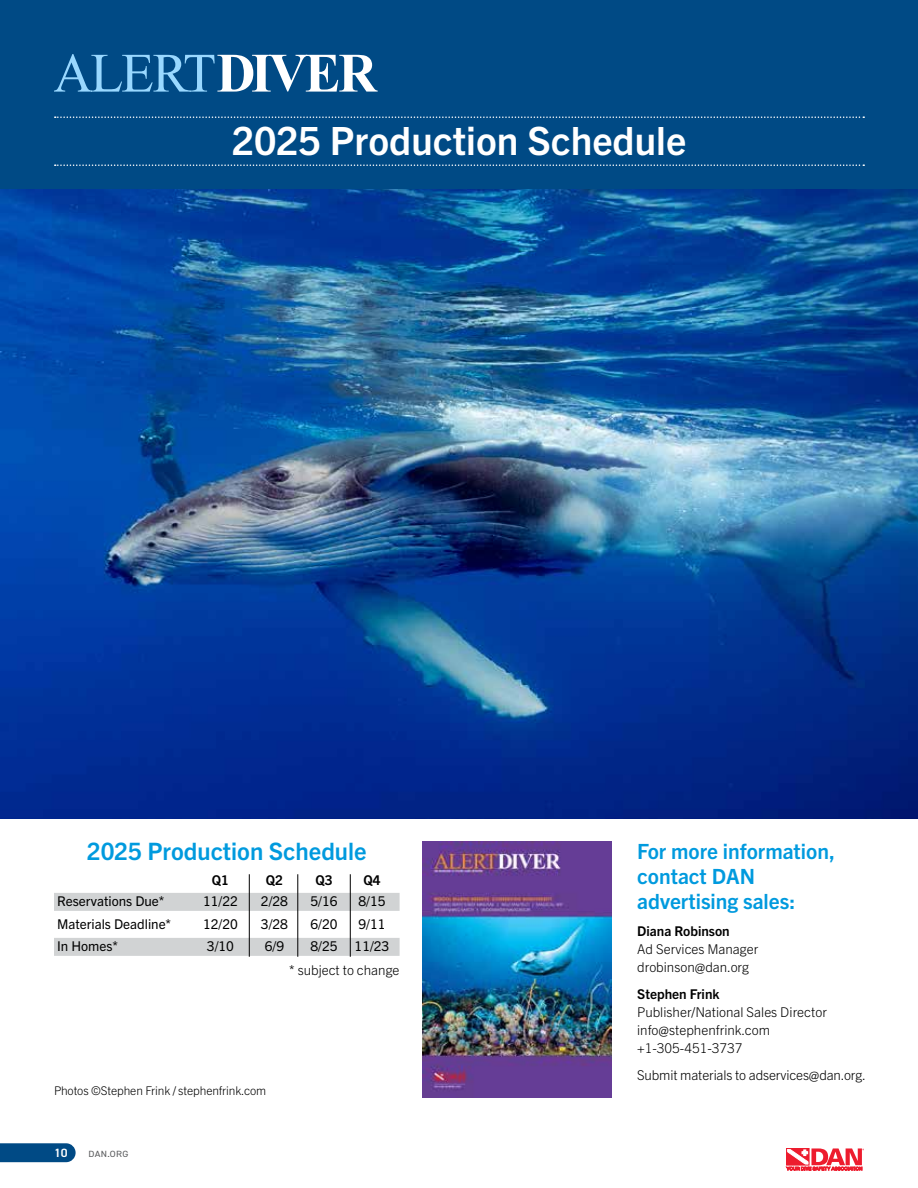
<style>
.page{position:relative;width:918px;height:1188px;background:#fff}
.page>*{position:absolute;margin:0;border:0;box-sizing:border-box;transform-origin:0 0}
.t1{font:700 39px "Trade Gothic Next LT Pro";color:#fff}
.t2{font:700 24px "Trade Gothic Next LT Pro";color:#009ade}
.t3{font:700 21px/25.2px "Trade Gothic Next LT Pro";color:#009ade}
.t4{font:300 13.5px/18px "Trade Gothic Next LT Pro";color:#000}
.t5{font:13.5px "Trade Gothic Next LT Pro";color:#000}
.t6{font:700 13.5px "Trade Gothic Next LT Pro";color:#000}
.t7{font:300 12px "Trade Gothic Next LT Pro";letter-spacing:-.01em;color:#000}
.t8{font:600 12px "DIN2014";color:#fff;scale:1.1 1}
.t9{font:9px "DIN2014";letter-spacing:.03em;color:#58595b;scale:1.1 1}
</style>
<div class="page">
<svg style="left:786px;top:1148px;width:78px;height:23px"></svg>
<svg style="left:0;top:1143px;width:76px;height:19px"></svg>
<div style="left:0;top:0;width:918px;height:189px;background:#004a85"></div>
<svg style="left:55px;top:116px;width:809px;height:2px"></svg>
<svg style="left:55px;top:164px;width:809px;height:2px"></svg>
<svg style="left:54px;top:54px;width:324px;height:38px"></svg>
<img style="left:0;top:189px;width:918px;height:630px">
<img style="left:423px;top:841px;width:189px;height:257px">
<div style="left:54px;top:893px;width:346px;height:18px;background:#d1d3d4"></div>
<div style="left:54px;top:938px;width:346px;height:18px;background:#d1d3d4"></div>
<hr style="left:249px;top:874px;width:1px;height:83px;background:#000">
<hr style="left:298px;top:874px;width:1px;height:83px;background:#000">
<hr style="left:350px;top:874px;width:1px;height:83px;background:#000">
<h1 class="t1" style="left:232px;top:114px;width:456px">2025 Production Schedule</h1>
<h2 class="t2" style="left:87px;top:834px;width:281px">2025 Production Schedule</h2>
<p class="t6" style="left:212px;top:871px;width:19px">Q1</p>
<p class="t6" style="left:266px;top:871px;width:19px">Q2</p>
<p class="t6" style="left:315px;top:871px;width:19px">Q3</p>
<p class="t6" style="left:363px;top:871px;width:19px">Q4</p>
<p class="t5" style="left:57px;top:892px;width:109px">Reservations Due*</p>
<p class="t5" style="left:203px;top:892px;width:36px">11/22</p>
<p class="t5" style="left:261px;top:892px;width:29px">2/28</p>
<p class="t5" style="left:310px;top:892px;width:29px">5/16</p>
<p class="t5" style="left:358px;top:892px;width:29px">8/15</p>
<p class="t5" style="left:57px;top:915px;width:116px">Materials Deadline*</p>
<p class="t5" style="left:203px;top:915px;width:36px">12/20</p>
<p class="t5" style="left:261px;top:915px;width:29px">3/28</p>
<p class="t5" style="left:310px;top:915px;width:29px">6/20</p>
<p class="t5" style="left:358px;top:915px;width:29px">9/11</p>
<p class="t5" style="left:57px;top:937px;width:62px">In Homes*</p>
<p class="t5" style="left:207px;top:937px;width:29px">3/10</p>
<p class="t5" style="left:265px;top:937px;width:21px">6/9</p>
<p class="t5" style="left:310px;top:937px;width:29px">8/25</p>
<p class="t5" style="left:355px;top:937px;width:36px">11/23</p>
<p class="t4" style="left:289px;top:961px;width:112px">* subject to change</p>
<p class="t7" style="left:54px;top:1082px;width:214px">Photos ©Stephen Frink / stephenfrink.com</p>
<p class="t8" style="left:54px;top:1145px;width:14px">10</p>
<p class="t9" style="left:89px;top:1148px;width:38px">DAN.ORG</p>
<h3 class="t3" style="left:637px;top:837px;width:199px">For more information, contact DAN advertising sales:</h3>
<p class="t6" style="left:637px;top:922px;width:94px">Diana Robinson</p>
<p class="t4" style="left:637px;top:939px;width:123px">Ad Services Manager drobinson@dan.org</p>
<p class="t6" style="left:637px;top:985px;width:84px">Stephen Frink</p>
<p class="t4" style="left:637px;top:1002px;width:191px">Publisher/National Sales Director info@stephenfrink.com +1-305-451-3737</p>
<p class="t4" style="left:637px;top:1065px;width:230px">Submit materials to adservices@dan.org.</p>
</div>
